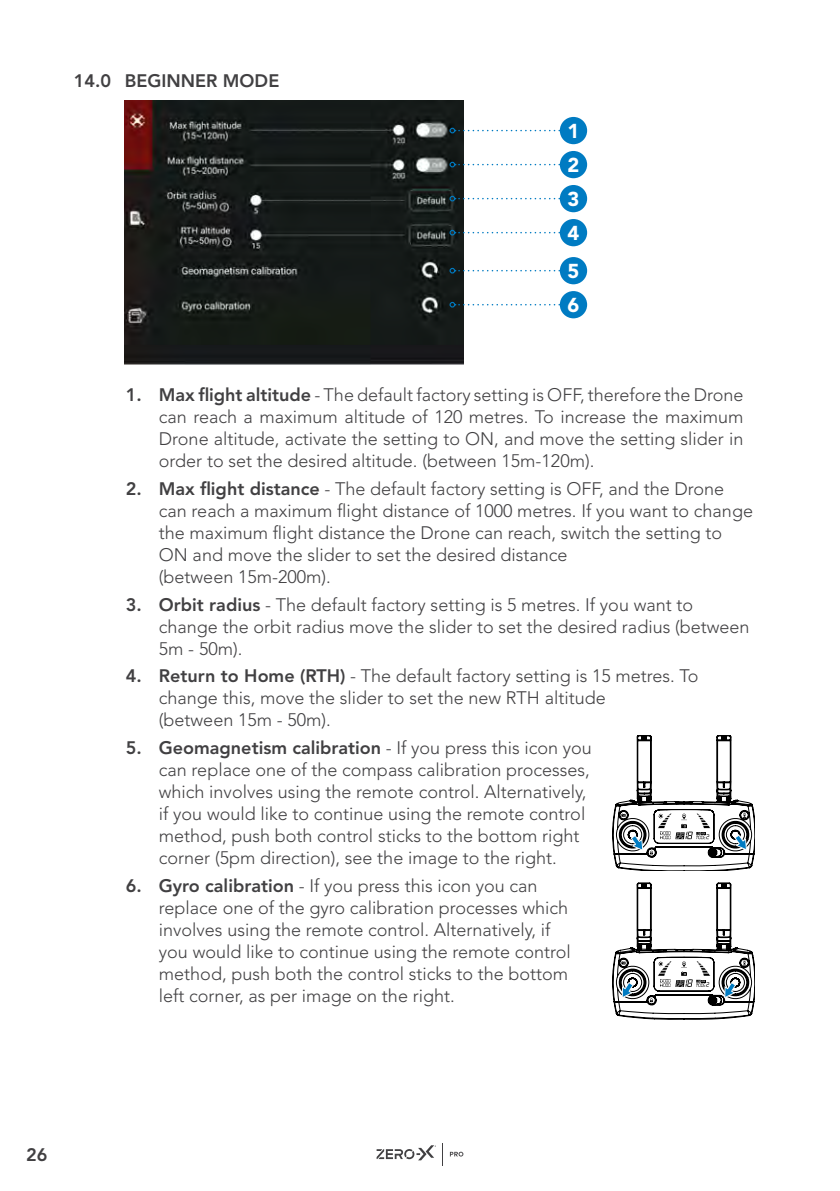
<style>
.page{position:relative;width:840px;height:1191px;background:#fff}
.page>*{position:absolute;margin:0;border:0;box-sizing:border-box;transform-origin:0 0}
.t1{font:900 20px "Avenir LT Std";color:#fff}
.t2{font:300 18px/22px "Avenir LT Std";color:#414042}
.t3{font:800 18px "Avenir LT Std";color:#414042}
.s1{font-weight:800}
</style>
<div class="page">
<svg style="left:449px;top:1151px;width:14px;height:5px"></svg>
<svg style="left:376px;top:1145px;width:60px;height:16px"></svg>
<img style="left:124px;top:100px;width:339px;height:265px">
<div style="left:559px;top:117px;width:27px;height:27px;background:#007bc2;border-radius:50%"></div>
<svg style="left:449px;top:128px;width:111px;height:5px"></svg>
<div style="left:559px;top:151px;width:27px;height:27px;background:#007bc2;border-radius:50%"></div>
<svg style="left:449px;top:162px;width:111px;height:5px"></svg>
<div style="left:559px;top:185px;width:27px;height:27px;background:#007bc2;border-radius:50%"></div>
<svg style="left:449px;top:196px;width:111px;height:5px"></svg>
<div style="left:559px;top:219px;width:27px;height:27px;background:#007bc2;border-radius:50%"></div>
<svg style="left:449px;top:230px;width:112px;height:5px"></svg>
<div style="left:559px;top:257px;width:27px;height:27px;background:#007bc2;border-radius:50%"></div>
<svg style="left:449px;top:268px;width:112px;height:5px"></svg>
<div style="left:559px;top:291px;width:27px;height:27px;background:#007bc2;border-radius:50%"></div>
<svg style="left:449px;top:302px;width:112px;height:5px"></svg>
<svg style="left:612px;top:735px;width:142px;height:135px"></svg>
<svg style="left:612px;top:883px;width:142px;height:136px"></svg>
<p class="t3" style="left:74px;top:70px;width:207px">14.0 BEGINNER MODE</p>
<p class="t1" style="left:567px;top:119px;width:13px">1</p>
<p class="t1" style="left:567px;top:153px;width:13px">2</p>
<p class="t1" style="left:567px;top:187px;width:13px">3</p>
<p class="t1" style="left:567px;top:221px;width:13px">4</p>
<p class="t1" style="left:567px;top:259px;width:13px">5</p>
<p class="t1" style="left:567px;top:293px;width:13px">6</p>
<p class="t2" style="left:159px;top:384px;width:585px;text-align:justify;text-indent:-33px"><span class="s1">1. Max flight altitude</span> - The default factory setting is OFF, therefore the Drone can reach a maximum altitude of 120 metres. To increase the maximum Drone altitude, activate the setting to ON, and move the setting slider in order to set the desired altitude. (between 15m-120m).</p>
<p class="t2" style="left:159px;top:478px;width:595px;text-indent:-33px"><span class="s1">2. Max flight distance</span> - The default factory setting is OFF, and the Drone can reach a maximum flight distance of 1000 metres. If you want to change the maximum flight distance the Drone can reach, switch the setting to ON and move the slider to set the desired distance<br>(between 15m-200m).</p>
<p class="t2" style="left:159px;top:593px;width:591px;text-indent:-33px"><span class="s1">3. Orbit radius</span> - The default factory setting is 5 metres. If you want to change the orbit radius move the slider to set the desired radius (between<br>5m - 50m).</p>
<p class="t2" style="left:159px;top:665px;width:541px;text-indent:-33px"><span class="s1">4. Return to Home (RTH)</span> - The default factory setting is 15 metres. To change this, move the slider to set the new RTH altitude<br>(between 15m - 50m).</p>
<p class="t2" style="left:159px;top:737px;width:434px;text-indent:-33px"><span class="s1">5. Geomagnetism calibration</span> - If you press this icon you can replace one of the compass calibration processes, which involves using the remote control. Alternatively, if you would like to continue using the remote control method, push both control sticks to the bottom right corner (5pm direction), see the image to the right.</p>
<p class="t2" style="left:159px;top:874px;width:413px;text-indent:-33px"><span class="s1">6. Gyro calibration</span> - If you press this icon you can replace one of the gyro calibration processes which involves using the remote control. Alternatively, if you would like to continue using the remote control method, push both the control sticks to the bottom left corner, as per image on the right.</p>
<p class="t3" style="left:26px;top:1144px;width:23px">26</p>
</div>
